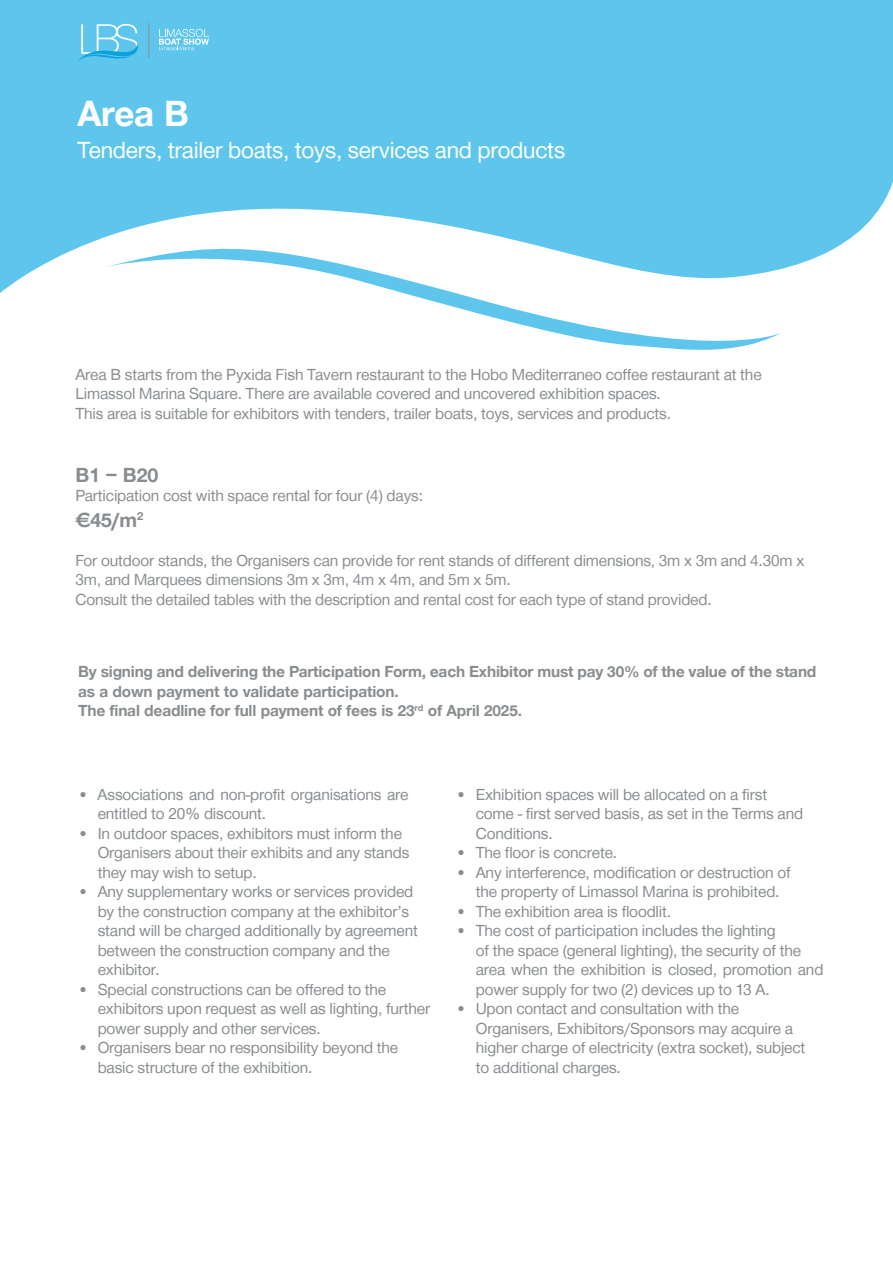
<style>
.page{position:relative;width:893px;height:1263px;background:#fff}
.page>*{position:absolute;margin:0;border:0;box-sizing:border-box;transform-origin:0 0}
.t1{font:700 37.5px "CF Helvetica";color:#fff}
.t2{font:24px "CF Helvetica";letter-spacing:-.01em;color:#fff}
.t3{font:700 21px "CF Helvetica";color:#898d90}
.t4{font:16.5px/19.5px "CF Helvetica";letter-spacing:-.01em;color:#898d90}
.t5{font:700 16.5px/19.5px "CF Helvetica";letter-spacing:-.01em;color:#898d90}
</style>
<div class="page">
<div style="left:0;top:0;width:893px;height:364px;background:#5ec6ed"></div>
<svg style="left:100px;top:182px;width:793px;height:57px"></svg>
<svg style="left:0;top:239px;width:893px;height:125px;fill:#fff"></svg>
<svg style="left:77px;top:24px;width:61px;height:38px"></svg>
<hr style="left:149px;top:23px;width:1px;height:35px;background:#898c8f">
<svg style="left:159px;top:29px;width:50px;height:21px"></svg>
<h1 class="t1" style="left:77px;top:94px;width:113px">Area B</h1>
<h2 class="t2" style="left:77px;top:137px;width:489px">Tenders, trailer boats, toys, services and products</h2>
<p class="t4" style="left:75px;top:364px;width:688px">Area B starts from the Pyxida Fish Tavern restaurant to the Hobo Mediterraneo coffee restaurant at the<br>Limassol Marina Square. There are available covered and uncovered exhibition spaces.<br>This area is suitable for exhibitors with tenders, trailer boats, toys, services and products.</p>
<p class="t3" style="left:75px;top:463px;width:85px">B1 – B20</p>
<p class="t4" style="left:75px;top:486px;width:349px">Participation cost with space rental for four (4) days:</p>
<p class="t3" style="left:75px;top:508px;width:69px">€45/m<sup>2</sup></p>
<p class="t4" style="left:75px;top:550px;width:730px">For outdoor stands, the Organisers can provide for rent stands of different dimensions, 3m x 3m and 4.30m x<br>3m, and Marquees dimensions 3m x 3m, 4m x 4m, and 5m x 5m.<br>Consult the detailed tables with the description and rental cost for each type of stand provided.</p>
<p class="t5" style="left:78px;top:662px;width:740px">By signing and delivering the Participation Form, each Exhibitor must pay 30% of the value of the stand as a down payment to validate participation.<br>The final deadline for full payment of fees is 23<sup>rd</sup> of April 2025.</p>
<p class="t4" style="left:98px;top:785px;width:313px;text-indent:-20px">• Associations and non-profit organisations are entitled to 20% discount.</p>
<p class="t4" style="left:98px;top:824px;width:313px;text-indent:-20px">• In outdoor spaces, exhibitors must inform the<br>Organisers about their exhibits and any stands they may wish to setup.</p>
<p class="t4" style="left:98px;top:882px;width:322px;text-indent:-20px">• Any supplementary works or services provided by the construction company at the exhibitor’s stand will be charged additionally by agreement between the construction company and the exhibitor.</p>
<p class="t4" style="left:98px;top:980px;width:334px;text-indent:-20px">• Special constructions can be offered to the exhibitors upon request as well as lighting, further power supply and other services.</p>
<p class="t4" style="left:98px;top:1038px;width:302px;text-indent:-20px">• Organisers bear no responsibility beyond the basic structure of the exhibition.</p>
<p class="t4" style="left:476px;top:785px;width:329px;text-indent:-20px">• Exhibition spaces will be allocated on a first come - first served basis, as set in the Terms and<br>Conditions.</p>
<p class="t4" style="left:456px;top:843px;width:162px">• The floor is concrete.</p>
<p class="t4" style="left:456px;top:863px;width:336px;text-align:center">• Any interference, modification or destruction of the property of Limassol Marina is prohibited.</p>
<p class="t4" style="left:456px;top:902px;width:216px">• The exhibition area is floodlit.</p>
<p class="t4" style="left:476px;top:921px;width:349px;text-indent:-20px">• The cost of participation includes the lighting<br>of the space (general lighting), the security of the area when the exhibition is closed, promotion and power supply for two (2) devices up to 13 A.</p>
<p class="t4" style="left:476px;top:999px;width:331px;text-indent:-20px">• Upon contact and consultation with the Organisers, Exhibitors/Sponsors may acquire a higher charge of electricity (extra socket), subject to additional charges.</p>
</div>
